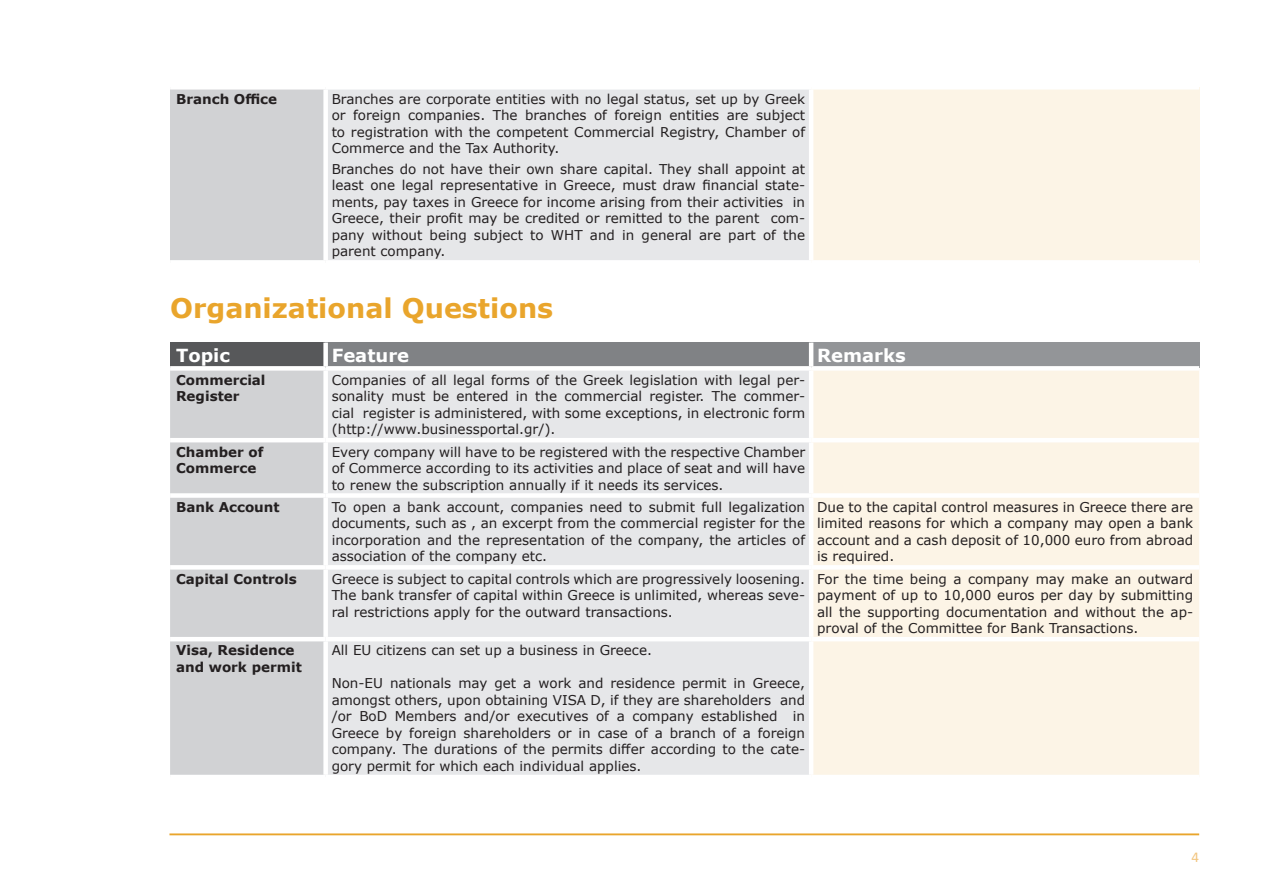
<style>
.page{position:relative;width:1263px;height:893px;background:#fff}
.page>*{position:absolute;margin:0;border:0;box-sizing:border-box;transform-origin:0 0}
.t1{font:700 27px "Verdana";color:#e9a52c}
.t2{font:700 18px "Verdana";color:#fff}
.t3{font:15px "Calibri";color:#f2c57f}
.t4{font:13.5px/16.5px "Verdana";color:#231f20;text-align:justify}
.t5{font:700 13.5px/16.5px "Verdana";color:#231f20}
</style>
<div class="page">
<hr style="left:169px;top:833px;width:1030px;height:2px;background:#e9a52c">
<div style="left:170px;top:87px;width:156px;height:175px;background:#d1d2d4"></div>
<div style="left:326px;top:87px;width:485px;height:175px;background:#e6e7e9"></div>
<div style="left:811px;top:87px;width:388px;height:175px;background:#fcf4e6"></div>
<div style="left:170px;top:85px;width:156px;height:5px;background:#fff"></div>
<div style="left:326px;top:85px;width:485px;height:5px;background:#fff"></div>
<div style="left:323px;top:90px;width:5px;height:170px;background:#fff"></div>
<div style="left:811px;top:85px;width:388px;height:5px;background:#fff"></div>
<hr style="left:809px;top:90px;width:4px;height:170px;background:#fff">
<div style="left:170px;top:260px;width:156px;height:5px;background:#fff"></div>
<div style="left:326px;top:260px;width:485px;height:5px;background:#fff"></div>
<div style="left:811px;top:260px;width:388px;height:5px;background:#fff"></div>
<div style="left:170px;top:343px;width:156px;height:25px;background:#57585a"></div>
<div style="left:326px;top:343px;width:485px;height:25px;background:#808285"></div>
<div style="left:811px;top:343px;width:388px;height:25px;background:#939598"></div>
<div style="left:170px;top:371px;width:153px;height:404px;background:#d1d2d4"></div>
<div style="left:328px;top:371px;width:481px;height:404px;background:#e6e7e9"></div>
<div style="left:813px;top:371px;width:386px;height:404px;background:#fcf4e6"></div>
<div style="left:323px;top:343px;width:5px;height:23px;background:#fff"></div>
<hr style="left:809px;top:343px;width:4px;height:23px;background:#fff">
<div style="left:170px;top:366px;width:156px;height:5px;background:#fff"></div>
<div style="left:326px;top:366px;width:485px;height:5px;background:#fff"></div>
<div style="left:811px;top:366px;width:388px;height:5px;background:#fff"></div>
<hr style="left:170px;top:438px;width:156px;height:4px;background:#fff">
<hr style="left:326px;top:438px;width:485px;height:4px;background:#fff">
<hr style="left:811px;top:438px;width:388px;height:4px;background:#fff">
<div style="left:170px;top:493px;width:156px;height:5px;background:#fff"></div>
<div style="left:326px;top:493px;width:485px;height:5px;background:#fff"></div>
<div style="left:811px;top:493px;width:388px;height:5px;background:#fff"></div>
<div style="left:170px;top:565px;width:156px;height:5px;background:#fff"></div>
<div style="left:326px;top:565px;width:485px;height:5px;background:#fff"></div>
<div style="left:811px;top:565px;width:388px;height:5px;background:#fff"></div>
<hr style="left:170px;top:637px;width:156px;height:4px;background:#fff">
<hr style="left:326px;top:637px;width:485px;height:4px;background:#fff">
<hr style="left:811px;top:637px;width:388px;height:4px;background:#fff">
<p class="t5" style="left:176px;top:90px;width:103px">Branch Office</p>
<p class="t4" style="left:332px;top:90px;width:475px">Branches are corporate entities with no legal status, set up by Greek or foreign companies. The branches of foreign entities are subject to registration with the competent Commercial Registry, Chamber of Commerce and the Tax Authority.</p>
<p class="t4" style="left:332px;top:161px;width:475px">Branches do not have their own share capital. They shall appoint at least one legal representative in Greece, must draw financial state&shy;ments, pay taxes in Greece for income arising from their activities in Greece, their profit may be credited or remitted to the parent com&shy;pany without being subject to WHT and in general are part of the parent company.</p>
<h1 class="t1" style="left:170px;top:289px;width:385px">Organizational Questions</h1>
<h2 class="t2" style="left:176px;top:343px;width:55px">Topic</h2>
<h2 class="t2" style="left:332px;top:343px;width:79px">Feature</h2>
<h2 class="t2" style="left:817px;top:343px;width:90px">Remarks</h2>
<p class="t5" style="left:176px;top:371px;width:91px">Commercial<br>Register</p>
<p class="t4" style="left:332px;top:371px;width:475px">Companies of all legal forms of the Greek legislation with legal per&shy;sonality must be entered in the commercial register. The commer&shy;cial register is administered, with some exceptions, in electronic form (http://www.businessportal.gr/).</p>
<p class="t5" style="left:176px;top:443px;width:89px">Chamber of<br>Commerce</p>
<p class="t4" style="left:332px;top:443px;width:475px">Every company will have to be registered with the respective Chamber of Commerce according to its activities and place of seat and will have to renew the subscription annually if it needs its services.</p>
<p class="t5" style="left:176px;top:498px;width:105px">Bank Account</p>
<p class="t4" style="left:332px;top:498px;width:475px">To open a bank account, companies need to submit full legalization documents, such as , an excerpt from the commercial register for the incorporation and the representation of the company, the articles of association of the company etc.</p>
<p class="t4" style="left:817px;top:498px;width:378px">Due to the capital control measures in Greece there are limited reasons for which a company may open a bank account and a cash deposit of 10,000 euro from abroad is required.</p>
<p class="t5" style="left:176px;top:570px;width:122px">Capital Controls</p>
<p class="t4" style="left:332px;top:570px;width:475px">Greece is subject to capital controls which are progressively loosening.<br>The bank transfer of capital within Greece is unlimited, whereas seve&shy;ral restrictions apply for the outward transactions.</p>
<p class="t4" style="left:817px;top:570px;width:377px">For the time being a company may make an outward payment of up to 10,000 euros per day by submitting all the supporting documentation and without the ap&shy;proval of the Committee for Bank Transactions.</p>
<p class="t5" style="left:176px;top:642px;width:127px">Visa, Residence and work permit</p>
<p class="t4" style="left:332px;top:642px;width:322px">All EU citizens can set up a business in Greece.</p>
<p class="t4" style="left:332px;top:675px;width:475px">Non-EU nationals may get a work and residence permit in Greece, amongst others, upon obtaining VISA D, if they are shareholders and /or BoD Members and/or executives of a company established in Greece by foreign shareholders or in case of a branch of a foreign company. The durations of the permits differ according to the cate&shy;gory permit for which each individual applies.</p>
<p class="t3" style="left:1191px;top:846px;width:9px">4</p>
</div>
